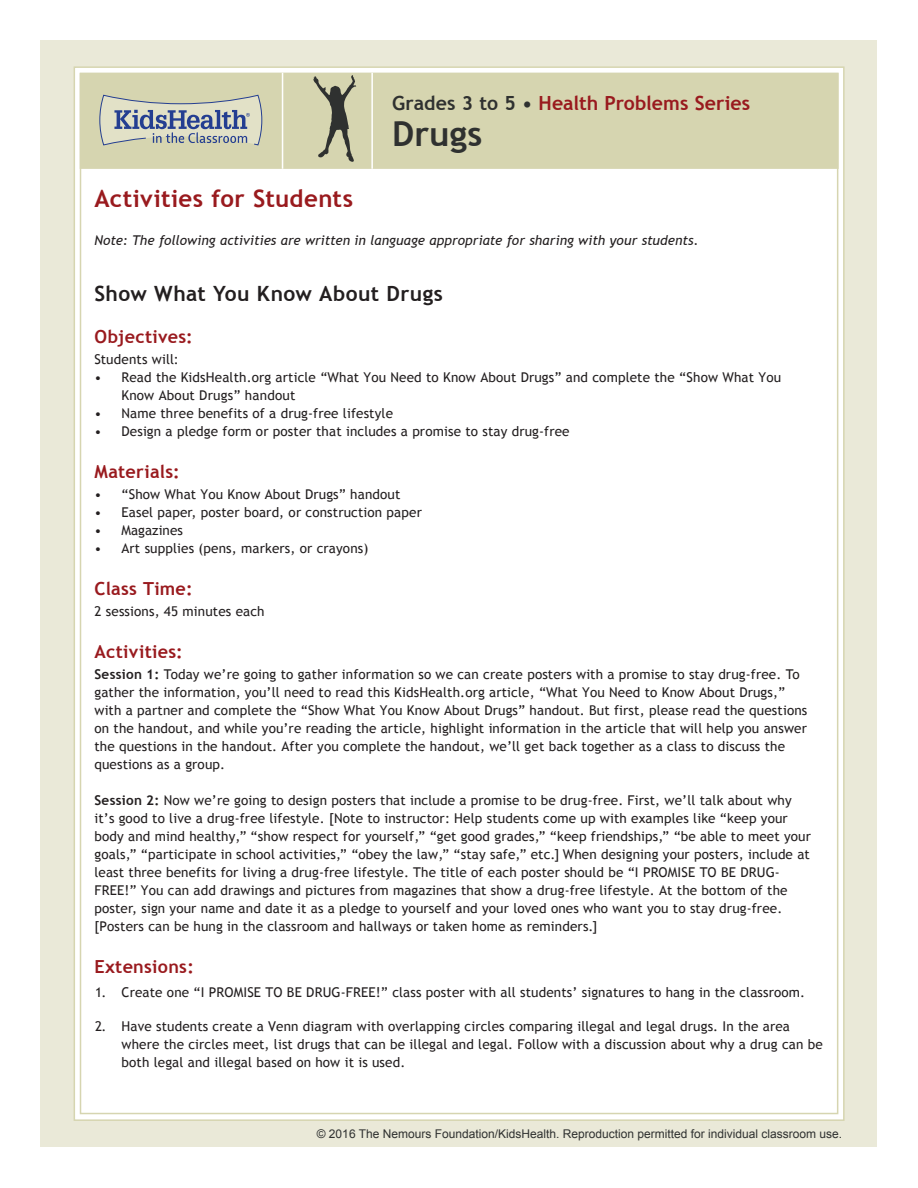
<style>
.page{position:relative;width:918px;height:1188px;background:#fff}
.page>*{position:absolute;margin:0;border:0;box-sizing:border-box;transform-origin:0 0}
.Lesson_Header{font:700 34.5px "Trebuchet MS";letter-spacing:.005em;color:#2f3130}
.t1{font:700 24px "Trebuchet MS";letter-spacing:.015em;color:#991a1e}
.t2{font:700 21px "Trebuchet MS";letter-spacing:.02em;color:#231f20}
.Lesson_Header-2{font:700 19.5px "Trebuchet MS";color:#991a1e}
.t3{font:700 18px "Trebuchet MS";letter-spacing:.015em;color:#991a1e}
.Basic_Numbered_List{font:13.5px/18px "Trebuchet MS";letter-spacing:.01em;color:#231f20}
.Basic_Bulleted_List{font:13.5px/18px "Trebuchet MS";letter-spacing:.01em;color:#231f20}
.t4{font:italic 13.5px "Trebuchet MS";letter-spacing:.005em;color:#231f20}
.t5{font:12px "Arial";color:#2f3130}
.s1{color:#2f3130}
.s2{font-weight:700}
</style>
<div class="page">
<div style="left:40px;top:40px;width:838px;height:1108px;background:#eae9d8"></div>
<div style="left:74px;top:67px;width:770px;height:1053px;background:#fff"></div>
<div style="left:81px;top:74px;width:757px;height:94px;background:#d6d5b0"></div>
<div style="left:80px;top:73px;width:759px;height:96px;border:2px solid #d6d5b0"></div>
<svg style="left:99px;top:94px;width:164px;height:52px"></svg>
<hr style="left:371px;top:73px;width:2px;height:96px;background:#fff">
<hr style="left:282px;top:73px;width:1px;height:96px;background:#fff">
<svg style="left:313px;top:75px;width:44px;height:87px"></svg>
<p class="Lesson_Header-2" style="left:392px;top:91px;width:360px"><span class="s1">Grades 3 to 5 •</span> Health Problems Series</p>
<p class="Lesson_Header" style="left:392px;top:112px;width:92px">Drugs</p>
<p class="t1" style="left:94px;top:183px;width:260px">Activities for Students</p>
<p class="t4" style="left:94px;top:232px;width:606px">Note: The following activities are written in language appropriate for sharing with your students.</p>
<p class="t2" style="left:94px;top:281px;width:350px">Show What You Know About Drugs</p>
<p class="t3" style="left:94px;top:326px;width:100px">Objectives:</p>
<p class="Basic_Numbered_List" style="left:94px;top:351px;width:86px">Students will:</p>
<p class="Basic_Bulleted_List" style="left:122px;top:369px;width:661px;text-indent:-27px">• Read the KidsHealth.org article “What You Need to Know About Drugs” and complete the “Show What You<br>Know About Drugs” handout</p>
<p class="Basic_Bulleted_List" style="left:94px;top:405px;width:300px">• Name three benefits of a drug-free lifestyle</p>
<p class="Basic_Bulleted_List" style="left:94px;top:423px;width:477px">• Design a pledge form or poster that includes a promise to stay drug-free</p>
<p class="t3" style="left:94px;top:461px;width:87px">Materials:</p>
<p class="Basic_Bulleted_List" style="left:94px;top:486px;width:307px">• “Show What You Know About Drugs” handout</p>
<p class="Basic_Bulleted_List" style="left:94px;top:504px;width:329px">• Easel paper, poster board, or construction paper</p>
<p class="Basic_Bulleted_List" style="left:94px;top:522px;width:90px">• Magazines</p>
<p class="Basic_Bulleted_List" style="left:94px;top:540px;width:275px">• Art supplies (pens, markers, or crayons)</p>
<p class="t3" style="left:94px;top:578px;width:100px">Class Time:</p>
<p class="Basic_Numbered_List" style="left:94px;top:603px;width:172px">2 sessions, 45 minutes each</p>
<p class="t3" style="left:94px;top:641px;width:90px">Activities:</p>
<p class="Basic_Numbered_List" style="left:94px;top:666px;width:714px"><span class="s2">Session 1:</span> Today we’re going to gather information so we can create posters with a promise to stay drug-free. To gather the information, you’ll need to read this KidsHealth.org article, “What You Need to Know About Drugs,” with a partner and complete the “Show What You Know About Drugs” handout. But first, please read the questions on the handout, and while you’re reading the article, highlight information in the article that will help you answer the questions in the handout. After you complete the handout, we’ll get back together as a class to discuss the questions as a group.</p>
<p class="Basic_Numbered_List" style="left:94px;top:792px;width:718px"><span class="s2">Session 2:</span> Now we’re going to design posters that include a promise to be drug-free. First, we’ll talk about why it’s good to live a drug-free lifestyle. [Note to instructor: Help students come up with examples like “keep your body and mind healthy,” “show respect for yourself,” “get good grades,” “keep friendships,” “be able to meet your goals,” “participate in school activities,” “obey the law,” “stay safe,” etc.] When designing your posters, include at least three benefits for living a drug-free lifestyle. The title of each poster should be “I PROMISE TO BE DRUG-FREE!” You can add drawings and pictures from magazines that show a drug-free lifestyle. At the bottom of the poster, sign your name and date it as a pledge to yourself and your loved ones who want you to stay drug-free. [Posters can be hung in the classroom and hallways or taken home as reminders.]</p>
<p class="t3" style="left:94px;top:956px;width:101px">Extensions:</p>
<p class="Basic_Numbered_List" style="left:95px;top:984px;width:712px">1. Create one “I PROMISE TO BE DRUG-FREE!” class poster with all students’ signatures to hang in the classroom.</p>
<p class="Basic_Numbered_List" style="left:122px;top:1018px;width:703px;text-indent:-26px">2. Have students create a Venn diagram with overlapping circles comparing illegal and legal drugs. In the area where the circles meet, list drugs that can be illegal and legal. Follow with a discussion about why a drug can be both legal and illegal based on how it is used.</p>
<p class="t5" style="left:317px;top:1126px;width:527px">© 2016 The Nemours Foundation/KidsHealth. Reproduction permitted for individual classroom use.</p>
</div>
